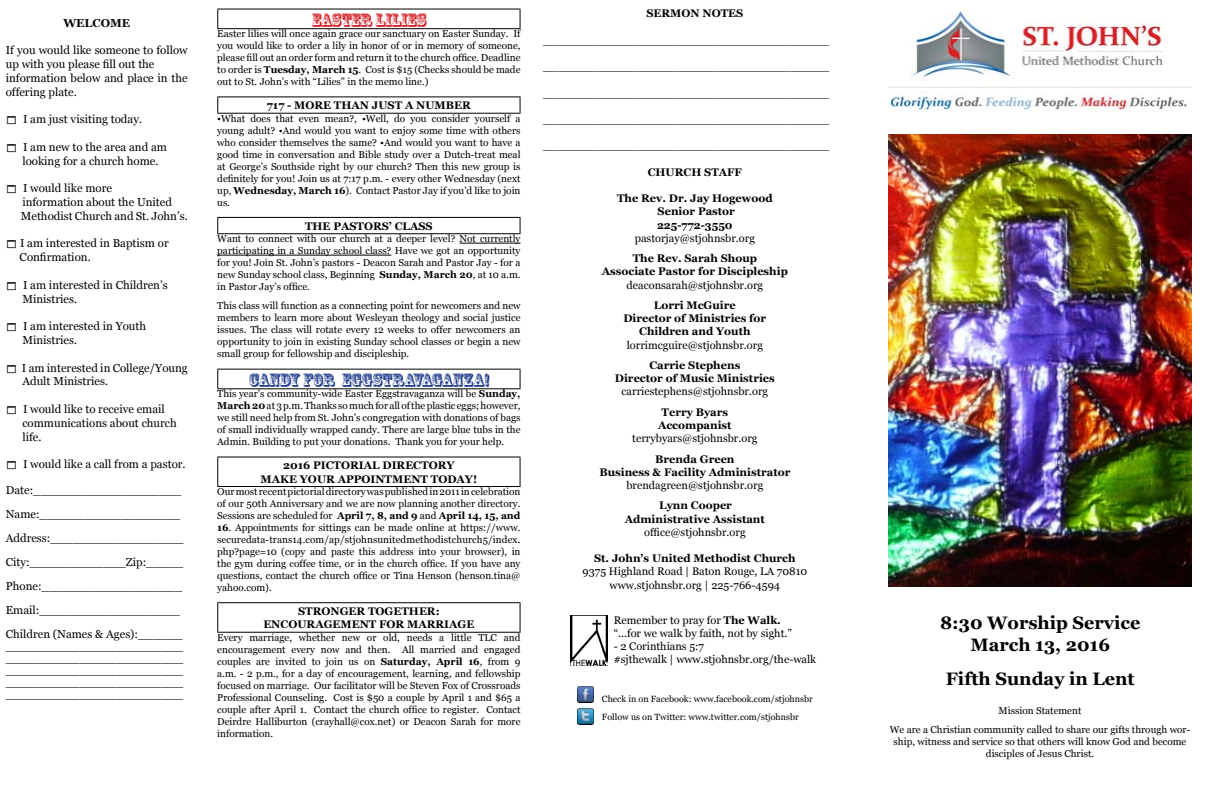
<style>
.page{position:relative;width:1224px;height:792px;background:#fff}
.page>*{position:absolute;margin:0;border:0;box-sizing:border-box;transform-origin:0 0}
.t1{font:700 18px/21.6px "Georgia";color:#000;text-align:center}
.t2{font:18px "Rosewood Std";color:#25408f}
.t3{font:18px "Rosewood Std";color:#d2232a}
.t4{font:11.5px/13.8px "Georgia";color:#000}
.t5{font:700 11.5px "Georgia";color:#000}
.t6{font:700 11px/13.2px "Georgia";color:#000;text-align:center}
.t7{font:11px/13.2px "Georgia";color:#000}
.t8{font:10px/12px "Georgia";color:#000;text-align:justify}
.t9{font:9px/18px "Georgia";color:#000}
.s1{font-weight:700}
</style>
<div class="page">
<img style="left:889px;top:9px;width:303px;height:102px">
<hr style="left:460px;top:243px;width:61px;height:1px;background:#000">
<hr style="left:217px;top:255px;width:174px;height:1px;background:#000">
<hr style="left:217px;top:9px;width:304px;height:1px;background:#000">
<svg style="left:217px;top:10px;width:1px;height:18px"></svg>
<svg style="left:520px;top:10px;width:1px;height:18px"></svg>
<hr style="left:217px;top:28px;width:304px;height:1px;background:#000">
<hr style="left:217px;top:96px;width:304px;height:1px;background:#000">
<svg style="left:217px;top:97px;width:1px;height:16px"></svg>
<svg style="left:520px;top:97px;width:1px;height:16px"></svg>
<hr style="left:217px;top:113px;width:304px;height:1px;background:#000">
<hr style="left:217px;top:217px;width:304px;height:1px;background:#000">
<svg style="left:217px;top:218px;width:1px;height:15px"></svg>
<svg style="left:520px;top:218px;width:1px;height:15px"></svg>
<hr style="left:217px;top:233px;width:304px;height:1px;background:#000">
<hr style="left:217px;top:369px;width:304px;height:1px;background:#000">
<svg style="left:217px;top:370px;width:1px;height:18px"></svg>
<svg style="left:520px;top:370px;width:1px;height:18px"></svg>
<hr style="left:217px;top:388px;width:304px;height:1px;background:#000">
<hr style="left:217px;top:457px;width:304px;height:1px;background:#000">
<svg style="left:217px;top:458px;width:1px;height:28px"></svg>
<svg style="left:520px;top:458px;width:1px;height:28px"></svg>
<hr style="left:217px;top:486px;width:304px;height:1px;background:#000">
<hr style="left:217px;top:602px;width:304px;height:1px;background:#000">
<svg style="left:217px;top:603px;width:1px;height:29px"></svg>
<svg style="left:520px;top:603px;width:1px;height:29px"></svg>
<hr style="left:217px;top:632px;width:304px;height:1px;background:#000">
<img style="left:577px;top:686px;width:16px;height:16px">
<img style="left:577px;top:708px;width:16px;height:16px">
<img style="left:570px;top:616px;width:37px;height:50px">
<img style="left:889px;top:135px;width:303px;height:452px">
<p class="t5" style="left:63px;top:15px;width:68px">WELCOME</p>
<p class="t4" style="left:6px;top:44px;width:184px">If you would like someone to follow up with you please fill out the information below and place in the offering plate.</p>
<p class="t4" style="left:23px;top:113px;width:121px">I am just visiting today.</p>
<p class="t4" style="left:22px;top:140px;width:146px">I am new to the area and am looking for a church home.</p>
<p class="t4" style="left:21px;top:182px;width:168px">I would like more<br>information about the United<br>Methodist Church and St. John’s.</p>
<p class="t4" style="left:20px;top:237px;width:151px">I am interested in Baptism or<br>Confirmation.</p>
<p class="t4" style="left:22px;top:278px;width:147px">I am interested in Children’s<br>Ministries.</p>
<p class="t4" style="left:22px;top:320px;width:125px">I am interested in Youth<br>Ministries.</p>
<p class="t4" style="left:22px;top:361px;width:167px">I am interested in College/Young<br>Adult Ministries.</p>
<p class="t4" style="left:22px;top:402px;width:156px">I would like to receive email communications about church life.</p>
<p class="t4" style="left:23px;top:458px;width:164px">I would like a call from a pastor.</p>
<p class="t4" style="left:6px;top:478px;width:179px;line-height:24px">Date:____________________<br>Name:___________________<br>Address:__________________<br>City:_____________Zip:_____<br>Phone:___________________<br>Email:___________________<br>Children (Names &amp; Ages):______</p>
<p class="t4" style="left:6px;top:640px;width:179px;line-height:12px;text-align:justify">________________________ ________________________ ________________________ ________________________ ________________________</p>
<h1 class="t3" style="left:312px;top:9px;width:116px">EASTER LILIES</h1>
<p class="t8" style="left:217px;top:28px;width:305px">Easter lilies will once again grace our sanctuary on Easter Sunday. If you would like to order a lily in honor of or in memory of someone, please fill out an order form and return it to the church office. Deadline to order is <span class="s1">Tuesday, March 15</span>. Cost is $15 (Checks should be made out to St. John’s with “Lilies” in the memo line.)</p>
<p class="t6" style="left:267px;top:99px;width:205px">717 - MORE THAN JUST A NUMBER</p>
<p class="t8" style="left:217px;top:112px;width:305px">•What does that even mean?, •Well, do you consider yourself a young adult? •And would you want to enjoy some time with others who consider themselves the same? •And would you want to have a good time in conversation and Bible study over a Dutch-treat meal at George’s Southside right by our church? Then this new group is definitely for you! Join us at 7:17 p.m. - every other Wednesday (next up, <span class="s1">Wednesday, March 16</span>). Contact Pastor Jay if you’d like to join us.</p>
<p class="t6" style="left:305px;top:219px;width:129px">THE PASTORS’ CLASS</p>
<p class="t8" style="left:217px;top:233px;width:305px">Want to connect with our church at a deeper level? Not currently participating in a Sunday school class? Have we got an opportunity for you! Join St. John’s pastors - Deacon Sarah and Pastor Jay - for a new Sunday school class, Beginning <span class="s1">Sunday, March 20</span>, at 10 a.m. in Pastor Jay’s office.</p>
<p class="t8" style="left:217px;top:300px;width:305px">This class will function as a connecting point for newcomers and new members to learn more about Wesleyan theology and social justice issues. The class will rotate every 12 weeks to offer newcomers an opportunity to join in existing Sunday school classes or begin a new small group for fellowship and discipleship.</p>
<h1 class="t2" style="left:249px;top:369px;width:242px">CANDY FOR EGGSTRAVAGANZA!</h1>
<p class="t8" style="left:217px;top:388px;width:305px">This year’s community-wide Easter Eggstravaganza will be <span class="s1">Sunday, March 20</span> at 3 p.m. Thanks so much for all of the plastic eggs; however, we still need help from St. John’s congregation with donations of bags of small individually wrapped candy. There are large blue tubs in the Admin. Building to put your donations. Thank you for your help.</p>
<p class="t6" style="left:261px;top:459px;width:218px">2016 PICTORIAL DIRECTORY<br>MAKE YOUR APPOINTMENT TODAY!</p>
<p class="t8" style="left:217px;top:486px;width:305px">Our most recent pictorial directory was published in 2011 in celebration of our 50th Anniversary and we are now planning another directory.<br>Sessions are scheduled for <span class="s1">April 7, 8, and 9</span> and <span class="s1">April 14, 15, and</span></p>
<p class="t8" style="left:217px;top:522px;width:305px"><span class="s1">16</span>. Appointments for sittings can be made online at https://www. securedata-trans14.com/ap/stjohnsunitedmethodistchurch5/index. php?page=10 (copy and paste this address into your browser), in the gym during coffee time, or in the church office. If you have any questions, contact the church office or Tina Henson (henson.tina@ yahoo.com).</p>
<p class="t6" style="left:263px;top:605px;width:212px">STRONGER TOGETHER:<br>ENCOURAGEMENT FOR MARRIAGE</p>
<p class="t8" style="left:217px;top:632px;width:305px">Every marriage, whether new or old, needs a little TLC and encouragement every now and then. All married and engaged couples are invited to join us on <span class="s1">Saturday, April 16</span>, from 9 a.m. - 2 p.m., for a day of encouragement, learning, and fellowship focused on marriage. Our facilitator will be Steven Fox of Crossroads Professional Counseling. Cost is $50 a couple by April 1 and $65 a couple after April 1. Contact the church office to register. Contact Deirdre Halliburton (crayhall@cox.net) or Deacon Sarah for more information.</p>
<p class="t6" style="left:646px;top:7px;width:98px">SERMON NOTES</p>
<p class="t6" style="left:543px;top:33px;width:288px">_____________________________________</p>
<p class="t6" style="left:543px;top:60px;width:288px">_____________________________________</p>
<p class="t6" style="left:543px;top:86px;width:288px">_____________________________________</p>
<p class="t6" style="left:543px;top:113px;width:288px">_____________________________________</p>
<p class="t6" style="left:543px;top:139px;width:288px">_____________________________________</p>
<p class="t6" style="left:648px;top:165px;width:96px">CHURCH STAFF</p>
<p class="t6" style="left:617px;top:192px;width:157px">The Rev. Dr. Jay Hogewood<br>Senior Pastor<br>225-772-3550</p>
<p class="t7" style="left:635px;top:232px;width:122px">pastorjay@stjohnsbr.org</p>
<p class="t6" style="left:602px;top:252px;width:187px">The Rev. Sarah Shoup<br>Associate Pastor for Discipleship</p>
<p class="t7" style="left:627px;top:278px;width:138px">deaconsarah@stjohnsbr.org</p>
<p class="t6" style="left:623px;top:299px;width:144px">Lorri McGuire<br>Director of Ministries for<br>Children and Youth</p>
<p class="t7" style="left:627px;top:338px;width:138px">lorrimcguire@stjohnsbr.org</p>
<p class="t6" style="left:615px;top:359px;width:161px">Carrie Stephens<br>Director of Music Ministries</p>
<p class="t7" style="left:622px;top:385px;width:148px">carriestephens@stjohnsbr.org</p>
<p class="t6" style="left:658px;top:405px;width:75px">Terry Byars<br>Accompanist</p>
<p class="t7" style="left:632px;top:432px;width:127px">terrybyars@stjohnsbr.org</p>
<p class="t6" style="left:599px;top:452px;width:193px">Brenda Green<br>Business &amp; Facility Administrator</p>
<p class="t7" style="left:626px;top:479px;width:138px">brendagreen@stjohnsbr.org</p>
<p class="t6" style="left:625px;top:499px;width:142px">Lynn Cooper<br>Administrative Assistant</p>
<p class="t7" style="left:644px;top:526px;width:103px">office@stjohnsbr.org</p>
<p class="t6" style="left:594px;top:552px;width:203px">St. John’s United Methodist Church</p>
<p class="t7" style="left:583px;top:565px;width:226px;text-align:center">9375 Highland Road | Baton Rouge, LA 70810 www.stjohnsbr.org | 225-766-4594</p>
<p class="t7" style="left:614px;top:613px;width:180px">Remember to pray for <span class="s1">The Walk. </span>“...for we walk by faith, not by sight.”</p>
<p class="t7" style="left:614px;top:640px;width:204px">- 2 Corinthians 5:7<br>#sjthewalk | www.stjohnsbr.org/the-walk</p>
<p class="t9" style="left:602px;top:690px;width:212px">Check in on Facebook: www.facebook.com/stjohnsbr<br>Follow us on Twitter: www.twitter.com/stjohnsbr</p>
<h1 class="t1" style="left:940px;top:612px;width:202px">8:30 Worship Service<br>March 13, 2016</h1>
<h1 class="t1" style="left:946px;top:668px;width:190px">Fifth Sunday in Lent</h1>
<p class="t8" style="left:890px;top:701px;width:302px;line-height:19.2px;text-align:center">Mission Statement<br>We are a Christian community called to share our gifts through wor-</p>
<p class="t8" style="left:894px;top:736px;width:294px;text-align:center">ship, witness and service so that others will know God and become disciples of Jesus Christ.</p>
</div>
